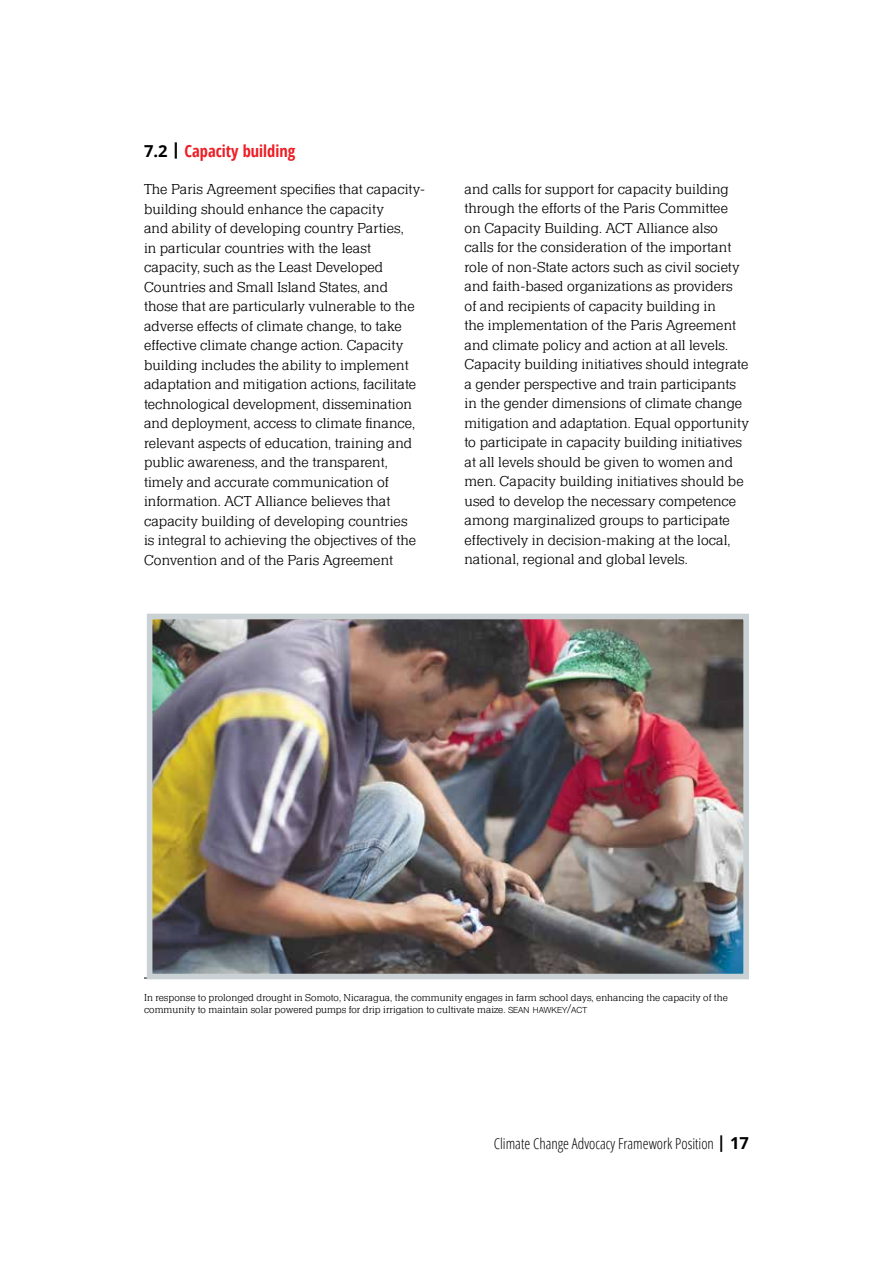
<style>
.page{position:relative;width:893px;height:1263px;background:#fff}
.page>*{position:absolute;margin:0;border:0;box-sizing:border-box;transform-origin:0 0}
.t1{font:700 condensed 16.5px "Open Sans";color:#ed1d24}
.t2{font:300 15px/19.5px "Quint URWTOT";color:#000}
.t3{font:300 condensed 15px "Open Sans";color:#000}
.t4{font:300 10.5px/12.6px "Quint URWTOT";color:#000}
.s1{font-stretch:normal;color:#000}
.s2{font-weight:800;font-stretch:normal;color:#000}
.s3{font-family:"Helvetica Neue";font-size:8.4px}
.s4{font-family:"Helvetica Neue";font-size:12px}
.s5{font-weight:700;font-stretch:normal;font-size:16.5px}
</style>
<div class="page">
<hr style="left:144px;top:978px;width:605px;height:1px;background:#000">
<img style="left:154px;top:621px;width:588px;height:351px">
<div style="left:147px;top:614px;width:602px;height:365px;border:6px solid #cad1d4"></div>
<p class="t1" style="left:144px;top:139px;width:153px"><span class="s1">7.2</span> <span class="s2">|</span> Capacity building</p>
<p class="t2" style="left:144px;top:180px;width:283px">The Paris Agreement specifies that capacity&shy;building should enhance the capacity<br>and ability of developing country Parties,<br>in particular countries with the least capacity, such as the Least Developed Countries and Small Island States, and those that are particularly vulnerable to the adverse effects of climate change, to take effective climate change action. Capacity building includes the ability to implement adaptation and mitigation actions, facilitate technological development, dissemination and deployment, access to climate finance, relevant aspects of education, training and public awareness, and the transparent, timely and accurate communication of information. ACT Alliance believes that capacity building of developing countries<br>is integral to achieving the objectives of the Convention and of the Paris Agreement</p>
<p class="t2" style="left:464px;top:179px;width:286px">and calls for support for capacity building through the efforts of the Paris Committee<br>on Capacity Building. ACT Alliance also calls for the consideration of the important role of non-State actors such as civil society and faith-based organizations as providers<br>of and recipients of capacity building in<br>the implementation of the Paris Agreement and climate policy and action at all levels.<br>Capacity building initiatives should integrate a gender perspective and train participants in the gender dimensions of climate change mitigation and adaptation. Equal opportunity to participate in capacity building initiatives at all levels should be given to women and men. Capacity building initiatives should be used to develop the necessary competence among marginalized groups to participate effectively in decision-making at the local, national, regional and global levels.</p>
<p class="t4" style="left:144px;top:991px;width:585px">In response to prolonged drought in Somoto, Nicaragua, the community engages in farm school days, enhancing the capacity of the community to maintain solar powered pumps for drip irrigation to cultivate maize. <span class="s3">SEAN HAWKEY</span><span class="s4">/</span><span class="s3">ACT</span></p>
<p class="t3" style="left:494px;top:1133px;width:257px">Climate Change Advocacy Framework Position <span class="s5">| 17</span></p>
</div>
